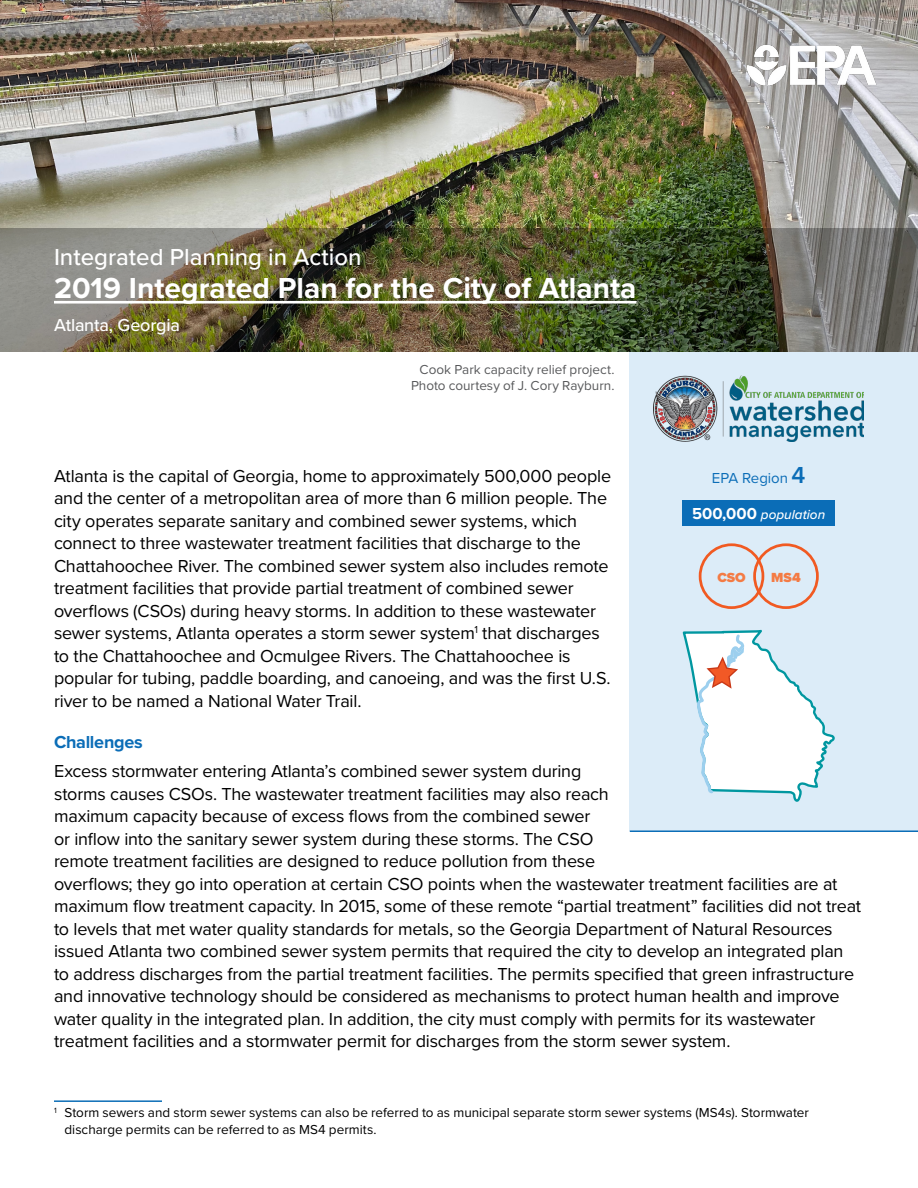
<style>
.page{position:relative;width:918px;height:1188px;background:#fff}
.page>*{position:absolute;margin:0;border:0;box-sizing:border-box;transform-origin:0 0}
.t1{font:700 30px "Proxima Nova";color:#fff}
.t2{font:500 24px "Proxima Nova";color:#fff}
.Mul-body{font:18px/22.5px "Proxima Nova";letter-spacing:-.01em;color:#000}
.Subtitle{font:500 18px "Proxima Nova";letter-spacing:-.01em;color:#fff}
.Mul-H1{font:700 18px "Proxima Nova";letter-spacing:-.015em;color:#0b6db7}
.t3{font:15px "Proxima Nova";letter-spacing:-.005em;color:#0b6db7}
.Intro{font:900 13.65px "Proxima Nova";color:#f47b44}
.Body_text{font:13.5px/16.5px "Proxima Nova";color:#000}
.t4{font:13.5px/16.5px "Proxima Nova";color:#58595b;text-align:right}
.Intro-2{font:italic 500 13.5px "Proxima Nova";color:#fff}
.s1{font-weight:600;font-size:24px}
.s2{font-weight:700;font-style:normal;font-size:16.5px}
</style>
<div class="page">
<div style="left:630px;top:351px;width:288px;height:480px;background:#dcecf8"></div>
<div style="left:683px;top:500px;width:152px;height:26px;background:#0b6db7"></div>
<img style="left:654px;top:375px;width:210px;height:66px">
<svg style="left:682px;top:543px;width:153px;height:259px"></svg>
<hr style="left:630px;top:830px;width:288px;height:2px;background:#0b6db7">
<img style="left:0;top:0;width:918px;height:228px">
<img style="left:0;top:228px;width:918px;height:123px">
<img style="left:742px;top:41px;width:139px;height:49px">
<hr style="left:54px;top:301px;width:583px;height:3px;background:#fff">
<hr style="left:54px;top:1100px;width:108px;height:2px;background:#0b6db7">
<p class="t2" style="left:54px;top:239px;width:309px">Integrated Planning in Action</p>
<p class="t1" style="left:54px;top:266px;width:584px">2019 Integrated Plan for the City of Atlanta</p>
<p class="Subtitle" style="left:54px;top:311px;width:127px">Atlanta, Georgia</p>
<p class="t4" style="left:411px;top:360px;width:205px">Cook Park capacity relief project.<br>Photo courtesy of J. Cory Rayburn.</p>
<p class="t3" style="left:712px;top:466px;width:95px">EPA Region <span class="s1">4</span></p>
<p class="Mul-body" style="left:54px;top:464px;width:559px">Atlanta is the capital of Georgia, home to approximately 500,000 people and the center of a metropolitan area of more than 6 million people. The city operates separate sanitary and combined sewer systems, which connect to three wastewater treatment facilities that discharge to the Chattahoochee River. The combined sewer system also includes remote treatment facilities that provide partial treatment of combined sewer overflows (CSOs) during heavy storms. In addition to these wastewater sewer systems, Atlanta operates a storm sewer system<sup>1</sup> that discharges to the Chattahoochee and Ocmulgee Rivers. The Chattahoochee is popular for tubing, paddle boarding, and canoeing, and was the first U.S. river to be named a National Water Trail.</p>
<p class="Mul-H1" style="left:54px;top:728px;width:90px">Challenges</p>
<p class="Mul-body" style="left:54px;top:759px;width:809px">Excess stormwater entering Atlanta’s combined sewer system during<br>storms causes CSOs. The wastewater treatment facilities may also reach<br>maximum capacity because of excess flows from the combined sewer<br>or inflow into the sanitary sewer system during these storms. The CSO<br>remote treatment facilities are designed to reduce pollution from these<br>overflows; they go into operation at certain CSO points when the wastewater treatment facilities are at maximum flow treatment capacity. In 2015, some of these remote “partial treatment” facilities did not treat to levels that met water quality standards for metals, so the Georgia Department of Natural Resources issued Atlanta two combined sewer system permits that required the city to develop an integrated plan to address discharges from the partial treatment facilities. The permits specified that green infrastructure and innovative technology should be considered as mechanisms to protect human health and improve water quality in the integrated plan. In addition, the city must comply with permits for its wastewater treatment facilities and a stormwater permit for discharges from the storm sewer system.</p>
<p class="Intro-2" style="left:692px;top:505px;width:134px"><span class="s2">500,000</span> population</p>
<p class="Intro" style="left:717px;top:567px;width:30px">CSO</p>
<p class="Intro" style="left:771px;top:567px;width:31px">MS4</p>
<p class="Body_text" style="left:65px;top:1104px;width:746px;text-indent:-10px"><sup>1</sup> Storm sewers and storm sewer systems can also be referred to as municipal separate storm sewer systems (MS4s). Stormwater discharge permits can be referred to as MS4 permits.</p>
</div>
